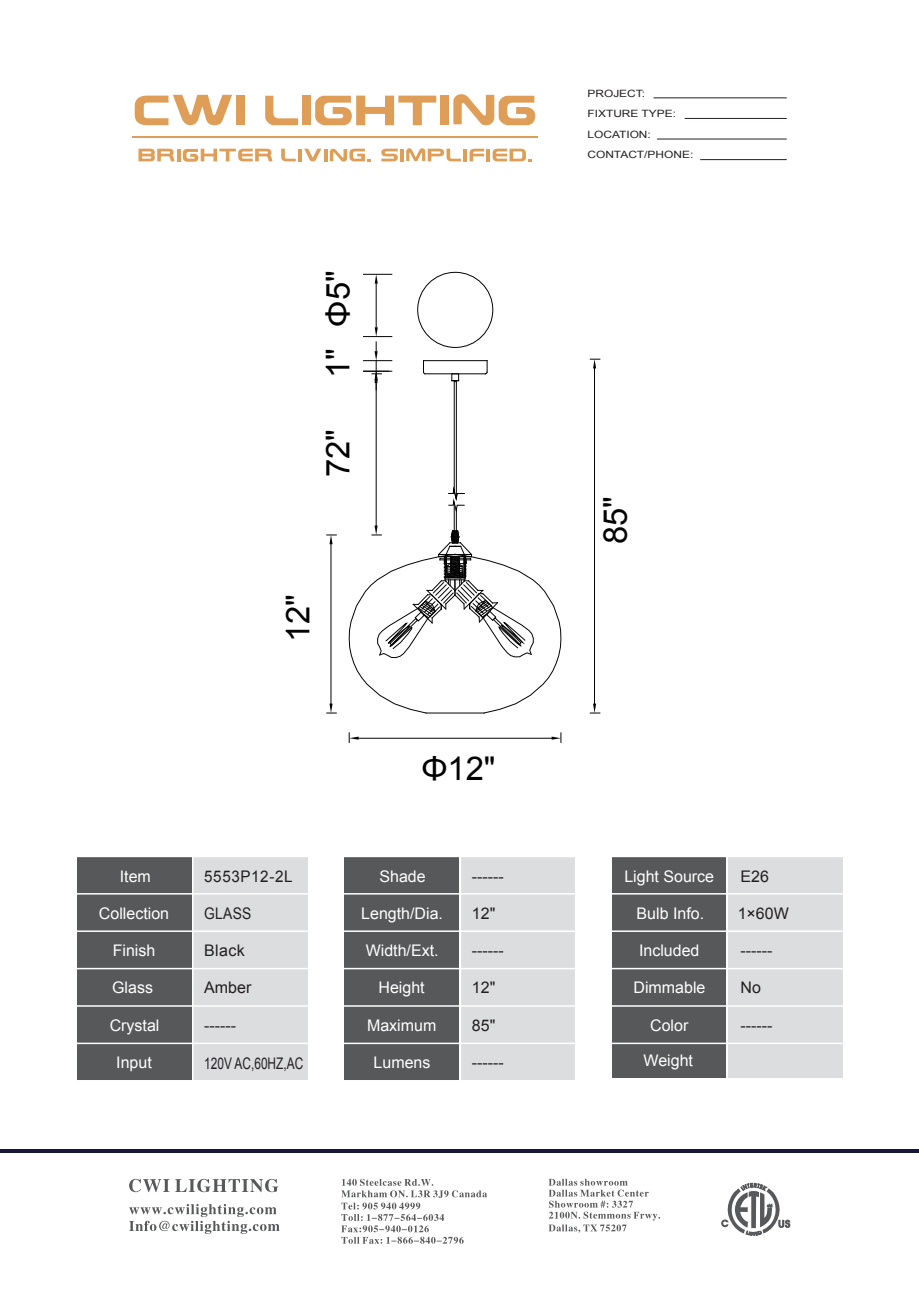
<style>
.page{position:relative;width:919px;height:1289px;background:#fff}
.page>*{position:absolute;margin:0;border:0;box-sizing:border-box;transform-origin:0 0}
.t1{font:32.7px "Arial";color:#030303}
.t2{font:16.05px "Arial";color:#fff}
.t3{font:16.05px "Arial";color:#231f20}
.t4{font:16.05px "Arial";color:#231f20;scale:.74 1}
.t5{font:16.05px "Arial";letter-spacing:.04em;color:#231f20;scale:.95 1}
.t6{font:16.05px "Arial";color:#231f20;scale:.87 1}
.t7{font:10.05px/20.5px "Arial";color:#231f20;scale:1.19 1}
.s1{color:#000}
</style>
<div class="page">
<hr style="left:454px;top:381px;width:1px;height:110px;background:#030303">
<hr style="left:456px;top:381px;width:1px;height:117px;background:#030303">
<svg style="left:423px;top:360px;width:65px;height:22px"></svg>
<hr style="left:376px;top:283px;width:1px;height:44px;background:#030303">
<svg style="left:363px;top:274px;width:29px;height:9px"></svg>
<hr style="left:376px;top:383px;width:1px;height:142px;background:#030303">
<svg style="left:363px;top:327px;width:29px;height:63px"></svg>
<svg style="left:348px;top:485px;width:213px;height:229px"></svg>
<hr style="left:330px;top:544px;width:1px;height:159px;background:#030303">
<svg style="left:327px;top:534px;width:9px;height:10px"></svg>
<svg style="left:327px;top:703px;width:9px;height:10px"></svg>
<hr style="left:594px;top:368px;width:1px;height:335px;background:#030303">
<svg style="left:590px;top:359px;width:10px;height:9px"></svg>
<svg style="left:590px;top:703px;width:10px;height:10px"></svg>
<hr style="left:358px;top:737px;width:193px;height:1px;background:#030303">
<svg style="left:349px;top:732px;width:9px;height:10px"></svg>
<svg style="left:551px;top:732px;width:10px;height:10px"></svg>
<div style="left:417px;top:272px;width:76px;height:76px;border:1px solid #030303;border-radius:50%"></div>
<hr style="left:132px;top:136px;width:406px;height:2px;background:#df9e57">
<svg style="left:135px;top:95px;width:97px;height:30px"></svg>
<div style="left:236px;top:96px;width:9px;height:29px;background:#df9e57"></div>
<svg style="left:265px;top:96px;width:33px;height:29px"></svg>
<svg style="left:315px;top:96px;width:121px;height:29px"></svg>
<svg style="left:453px;top:94px;width:82px;height:31px"></svg>
<div style="left:302px;top:96px;width:9px;height:29px;background:#df9e57"></div>
<div style="left:440px;top:96px;width:9px;height:29px;background:#df9e57"></div>
<svg style="left:281px;top:149px;width:15px;height:12px"></svg>
<hr style="left:298px;top:149px;width:4px;height:12px;background:#df9e57">
<svg style="left:381px;top:149px;width:17px;height:12px"></svg>
<hr style="left:400px;top:149px;width:4px;height:12px;background:#df9e57">
<svg style="left:469px;top:149px;width:15px;height:12px"></svg>
<hr style="left:486px;top:149px;width:4px;height:12px;background:#df9e57">
<hr style="left:463px;top:149px;width:4px;height:12px;background:#df9e57">
<svg style="left:492px;top:149px;width:40px;height:12px"></svg>
<svg style="left:304px;top:149px;width:67px;height:12px"></svg>
<svg style="left:406px;top:148px;width:55px;height:13px"></svg>
<svg style="left:138px;top:149px;width:134px;height:13px"></svg>
<hr style="left:653px;top:97px;width:133px;height:1px;background:#231f20">
<hr style="left:684px;top:118px;width:102px;height:1px;background:#231f20">
<hr style="left:657px;top:139px;width:129px;height:1px;background:#231f20">
<hr style="left:700px;top:159px;width:86px;height:1px;background:#231f20">
<hr style="left:0;top:1149px;width:918px;height:4px;background:#171836">
<div style="left:611px;top:856px;width:115px;height:221px;background:#57585a"></div>
<div style="left:77px;top:856px;width:114px;height:224px;background:#57585a"></div>
<div style="left:344px;top:856px;width:115px;height:224px;background:#57585a"></div>
<div style="left:728px;top:856px;width:114px;height:221px;background:#dcdddf"></div>
<div style="left:193px;top:856px;width:115px;height:224px;background:#dcdddf"></div>
<div style="left:460px;top:856px;width:115px;height:224px;background:#dcdddf"></div>
<hr style="left:76px;top:855px;width:767px;height:2px;background:#fff">
<hr style="left:76px;top:893px;width:767px;height:1px;background:#fff">
<hr style="left:76px;top:930px;width:767px;height:1px;background:#fff">
<hr style="left:76px;top:967px;width:767px;height:2px;background:#fff">
<hr style="left:76px;top:1005px;width:767px;height:1px;background:#fff">
<hr style="left:76px;top:1042px;width:767px;height:2px;background:#fff">
<hr style="left:76px;top:1079px;width:767px;height:2px;background:#fff">
<hr style="left:459px;top:840px;width:2px;height:240px;background:#fff">
<svg style="left:721px;top:1182px;width:69px;height:53px"></svg>
<svg style="left:341px;top:1178px;width:146px;height:65px"></svg>
<svg style="left:548px;top:1178px;width:112px;height:54px"></svg>
<svg style="left:129px;top:1178px;width:149px;height:14px"></svg>
<svg style="left:129px;top:1204px;width:150px;height:29px"></svg>
<h1 class="t1" style="left:317px;top:378px;width:109px;rotate:-90deg">1" <span class="s1">Φ5</span>"</h1>
<h1 class="t1" style="left:317px;top:477px;width:50px;rotate:-90deg">72"</h1>
<h1 class="t1" style="left:276px;top:642px;width:49px;rotate:-90deg">12"</h1>
<p class="t2" style="left:120px;top:865px;width:33px">Item</p>
<p class="t2" style="left:99px;top:903px;width:72px">Collection</p>
<p class="t2" style="left:113px;top:940px;width:44px">Finish</p>
<p class="t2" style="left:112px;top:977px;width:42px">Glass</p>
<p class="t2" style="left:110px;top:1014px;width:51px">Crystal</p>
<p class="t2" style="left:116px;top:1051px;width:37px">Input</p>
<h1 class="t1" style="left:421px;top:747px;width:76px"><span class="s1">Φ</span>12"</h1>
<p class="t5" style="left:204px;top:865px;width:94px">5553P12-2L</p>
<p class="t2" style="left:379px;top:865px;width:48px">Shade</p>
<p class="t2" style="left:361px;top:903px;width:83px">Length/Dia.</p>
<p class="t2" style="left:365px;top:940px;width:74px">Width/Ext.</p>
<p class="t2" style="left:378px;top:977px;width:48px">Height</p>
<p class="t2" style="left:367px;top:1014px;width:71px">Maximum</p>
<p class="t3" style="left:472px;top:865px;width:33px">------</p>
<p class="t3" style="left:472px;top:903px;width:25px">12"</p>
<p class="t6" style="left:204px;top:903px;width:56px">GLASS</p>
<p class="t3" style="left:204px;top:940px;width:42px">Black</p>
<p class="t3" style="left:472px;top:940px;width:33px">------</p>
<p class="t3" style="left:472px;top:977px;width:25px">12"</p>
<p class="t3" style="left:472px;top:1014px;width:25px">85"</p>
<p class="t3" style="left:472px;top:1051px;width:33px">------</p>
<p class="t3" style="left:204px;top:977px;width:49px">Amber</p>
<p class="t3" style="left:204px;top:1014px;width:33px">------</p>
<p class="t4" style="left:204px;top:1052px;width:135px">120V AC,60HZ,AC</p>
<p class="t2" style="left:373px;top:1051px;width:58px">Lumens</p>
<p class="t7" style="left:587px;top:83px;width:90px">PROJECT:<br>FIXTURE TYPE:<br>LOCATION:<br>CONTACT/PHONE:</p>
<h1 class="t1" style="left:594px;top:544px;width:50px;rotate:-90deg">85"</h1>
<p class="t2" style="left:624px;top:865px;width:91px">Light Source</p>
<p class="t2" style="left:636px;top:903px;width:69px">Bulb Info.</p>
<p class="t2" style="left:639px;top:940px;width:62px">Included</p>
<p class="t2" style="left:633px;top:977px;width:73px">Dimmable</p>
<p class="t2" style="left:650px;top:1014px;width:40px">Color</p>
<p class="t2" style="left:643px;top:1049px;width:51px">Weight</p>
<p class="t3" style="left:740px;top:865px;width:30px">E26</p>
<p class="t3" style="left:737px;top:903px;width:53px">1×60W</p>
<p class="t3" style="left:740px;top:940px;width:33px">------</p>
<p class="t3" style="left:740px;top:977px;width:22px">No</p>
<p class="t3" style="left:740px;top:1014px;width:33px">------</p>
</div>
